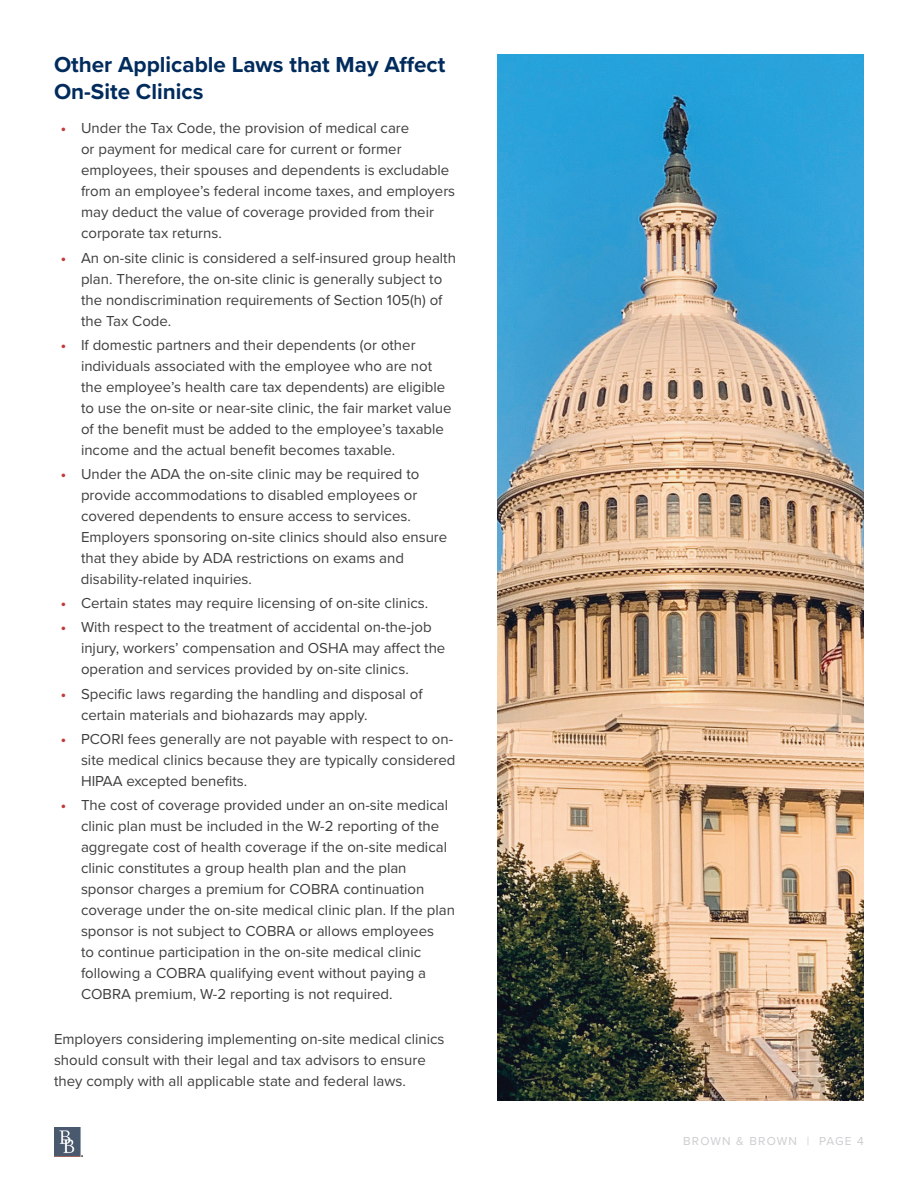
<style>
.page{position:relative;width:918px;height:1188px;background:#fff}
.page>*{position:absolute;margin:0;border:0;box-sizing:border-box;transform-origin:0 0}
.t1{font:700 22.5px/27px "Proxima Nova";color:#002b5c}
.t2{font:15px/21px "Proxima Nova";color:#3e3e3f}
.t3{font:12px "Proxima Nova";letter-spacing:.1em;color:#cccdcf}
.s1{font-weight:700;color:#c13a3c}
</style>
<div class="page">
<img style="left:498px;top:55px;width:365px;height:1046px">
<img style="left:54px;top:1127px;width:28px;height:29px">
<h1 class="t1" style="left:54px;top:50px;width:393px">Other Applicable Laws that May Affect<br>On-Site Clinics</h1>
<p class="t2" style="left:81px;top:117px;width:376px;text-indent:-20px"><span class="s1">•</span> Under the Tax Code, the provision of medical care<br>or payment for medical care for current or former employees, their spouses and dependents is excludable from an employee’s federal income taxes, and employers may deduct the value of coverage provided from their corporate tax returns.</p>
<p class="t2" style="left:81px;top:246px;width:376px;text-indent:-20px"><span class="s1">•</span> An on-site clinic is considered a self-insured group health plan. Therefore, the on-site clinic is generally subject to the nondiscrimination requirements of Section 105(h) of the Tax Code.</p>
<p class="t2" style="left:81px;top:334px;width:372px;text-indent:-20px"><span class="s1">•</span> If domestic partners and their dependents (or other individuals associated with the employee who are not the employee’s health care tax dependents) are eligible to use the on-site or near-site clinic, the fair market value of the benefit must be added to the employee’s taxable income and the actual benefit becomes taxable.</p>
<p class="t2" style="left:81px;top:463px;width:368px;text-indent:-20px"><span class="s1">•</span> Under the ADA the on-site clinic may be required to provide accommodations to disabled employees or covered dependents to ensure access to services.<br>Employers sponsoring on-site clinics should also ensure that they abide by ADA restrictions on exams and disability-related inquiries.</p>
<p class="t2" style="left:61px;top:592px;width:369px"><span class="s1">•</span> Certain states may require licensing of on-site clinics.</p>
<p class="t2" style="left:81px;top:616px;width:366px;text-indent:-20px"><span class="s1">•</span> With respect to the treatment of accidental on-the-job injury, workers’ compensation and OSHA may affect the operation and services provided by on-site clinics.</p>
<p class="t2" style="left:81px;top:683px;width:343px;text-indent:-20px"><span class="s1">•</span> Specific laws regarding the handling and disposal of certain materials and biohazards may apply.</p>
<p class="t2" style="left:81px;top:728px;width:376px;text-indent:-20px"><span class="s1">•</span> PCORI fees generally are not payable with respect to on&shy;site medical clinics because they are typically considered<br>HIPAA excepted benefits.</p>
<p class="t2" style="left:81px;top:794px;width:376px;text-indent:-20px"><span class="s1">•</span> The cost of coverage provided under an on-site medical clinic plan must be included in the W-2 reporting of the aggregate cost of health coverage if the on-site medical clinic constitutes a group health plan and the plan sponsor charges a premium for COBRA continuation coverage under the on-site medical clinic plan. If the plan sponsor is not subject to COBRA or allows employees<br>to continue participation in the on-site medical clinic following a COBRA qualifying event without paying a COBRA premium, W-2 reporting is not required.</p>
<p class="t2" style="left:54px;top:1028px;width:392px">Employers considering implementing on-site medical clinics should consult with their legal and tax advisors to ensure they comply with all applicable state and federal laws.</p>
<p class="t3" style="left:683px;top:1132px;width:182px">BROWN &amp; BROWN | PAGE 4</p>
</div>
